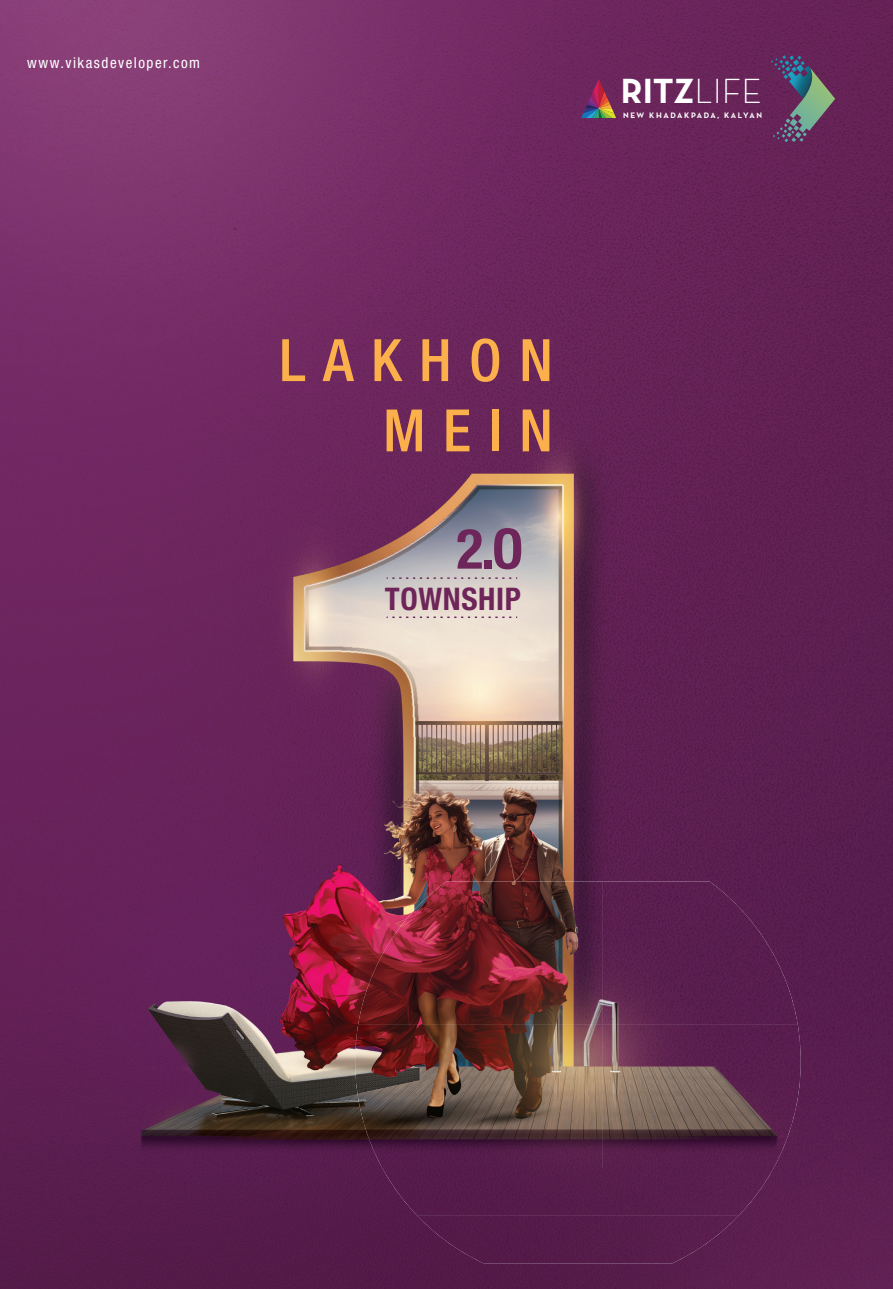
<style>
.page{position:relative;width:893px;height:1289px;background:#fff}
.page>*{position:absolute;margin:0;border:0;box-sizing:border-box;transform-origin:0 0}
.t1{font:500 condensed 58.5px/70.2px "Helvetica Neue LT Std";letter-spacing:.3em;color:#fbb04b;text-align:right}
.t2{font:700 condensed 55.8px "Helvetica Neue LT Std";color:#6e2559}
.t3{font:700 35.55px "Neutra Text";color:#fff}
.t4{font:700 condensed 31.2px "Helvetica Neue LT Std";letter-spacing:.02em;color:#6e2559}
.t5{font:condensed 15px "Helvetica Neue LT Std";letter-spacing:.1em;color:#fff}
.t6{font:700 8.1px "Neutra Text TF";letter-spacing:.2em;color:#fff}
.s1{font-weight:300}
</style>
<div class="page">
<img style="left:0;top:0;width:893px;height:1288px">
<svg style="left:387px;top:577px;width:130px;height:2px"></svg>
<svg style="left:387px;top:616px;width:130px;height:2px"></svg>
<svg style="left:581px;top:79px;width:35px;height:39px"></svg>
<svg style="left:771px;top:55px;width:64px;height:87px;background:#63506b"></svg>
<img style="left:358px;top:881px;width:440px;height:143px">
<img style="left:355px;top:1024px;width:446px;height:144px">
<div style="left:382px;top:1167px;width:392px;height:48px;background:#581c4c"></div>
<div style="left:417px;top:1215px;width:322px;height:48px;background:#561c4b"></div>
<p class="t5" style="left:27px;top:54px;width:174px">www.vikasdeveloper.com</p>
<h3 class="t3" style="left:621px;top:69px;width:143px">RITZ<span class="s1">LIFE</span></h3>
<p class="t6" style="left:623px;top:110px;width:140px">NEW KHADAKPADA, KALYAN</p>
<h1 class="t1" style="left:280px;top:324px;width:275px">LAKHON<br>MEIN</h1>
<h2 class="t2" style="left:456px;top:515px;width:68px">2.O</h2>
<h3 class="t4" style="left:385px;top:579px;width:138px">TOWNSHIP</h3>
</div>
